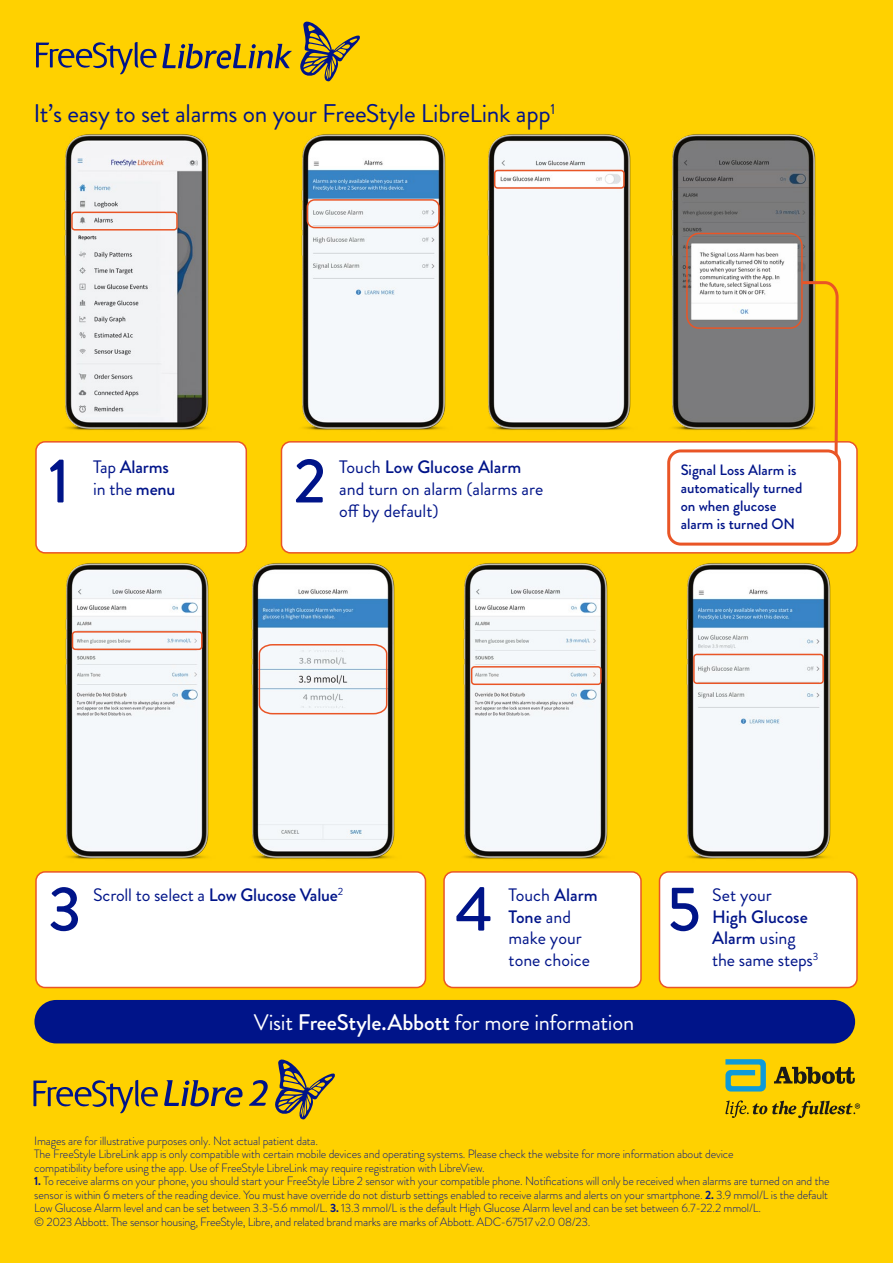
<style>
.page{position:relative;width:893px;height:1263px;background:#ffd100}
.page>*{position:absolute;margin:0;border:0;box-sizing:border-box;transform-origin:0 0}
.t1{font:500 63px "Brandon Grotesque";color:#001489}
.t2{font:25.5px "Brandon Grotesque";letter-spacing:-.01em;color:#001489}
.t3{font:22.5px "Brandon Grotesque";letter-spacing:-.01em;color:#fff}
.t4{font:18px/21.6px "Brandon Grotesque";color:#001489}
.t5{font:500 18px "Brandon Grotesque";letter-spacing:-.01em;color:#001489}
.t6{font:500 15px/18px "Brandon Grotesque";color:#001489}
.t7{font:300 12px/13.5px "Brandon Grotesque";letter-spacing:-.01em;color:#001489}
.s1{font-weight:400}
.s2{font-weight:500}
.s3{font-weight:700}
</style>
<div class="page">
<img style="left:487px;top:134px;width:144px;height:296px">
<img style="left:671px;top:134px;width:145px;height:296px">
<img style="left:64px;top:134px;width:145px;height:296px">
<img style="left:301px;top:134px;width:145px;height:296px">
<div style="left:686px;top:233px;width:117px;height:96px;border:2px solid #e95526;border-radius:12px"></div>
<div style="left:494px;top:170px;width:131px;height:19px;border:2px solid #e95526;border-radius:3px"></div>
<div style="left:307px;top:199px;width:133px;height:29px;border:2px solid #e95526;border-radius:7px"></div>
<div style="left:71px;top:212px;width:107px;height:19px;border:2px solid #e95526;border-radius:3px"></div>
<div style="left:36px;top:442px;width:210px;height:111px;background:#fff;border-radius:9px"></div>
<div style="left:35px;top:441px;width:212px;height:113px;border:2px solid #e95526;border-radius:9px"></div>
<div style="left:281px;top:442px;width:576px;height:111px;background:#fff;border-radius:9px"></div>
<div style="left:281px;top:441px;width:577px;height:113px;border:2px solid #e95526;border-radius:9px"></div>
<div style="left:667px;top:449px;width:174px;height:97px;border:3px solid #e95526;border-radius:12px"></div>
<img style="left:57px;top:553px;width:161px;height:306px">
<img style="left:456px;top:553px;width:160px;height:306px">
<img style="left:678px;top:553px;width:161px;height:306px">
<img style="left:251px;top:553px;width:153px;height:306px">
<svg style="left:258px;top:643px;width:130px;height:72px;background:#ece8e8"></svg>
<div style="left:72px;top:631px;width:131px;height:19px;border:2px solid #e95526;border-radius:3px"></div>
<div style="left:471px;top:666px;width:131px;height:19px;border:2px solid #e95526;border-radius:3px"></div>
<div style="left:693px;top:654px;width:131px;height:30px;border:2px solid #e95526;border-radius:3px"></div>
<div style="left:36px;top:872px;width:389px;height:115px;background:#fff;border-radius:9px"></div>
<div style="left:35px;top:871px;width:391px;height:117px;border:2px solid #e95526;border-radius:9px"></div>
<div style="left:444px;top:872px;width:197px;height:115px;background:#fff;border-radius:9px"></div>
<div style="left:443px;top:871px;width:199px;height:117px;border:2px solid #e95526;border-radius:9px"></div>
<div style="left:659px;top:872px;width:198px;height:115px;background:#fff;border-radius:9px"></div>
<div style="left:659px;top:871px;width:199px;height:117px;border:2px solid #e95526;border-radius:9px"></div>
<svg style="left:725px;top:1059px;width:41px;height:32px"></svg>
<svg style="left:774px;top:1067px;width:81px;height:17px"></svg>
<svg style="left:725px;top:1100px;width:135px;height:18px"></svg>
<svg style="left:33px;top:1080px;width:125px;height:33px"></svg>
<svg style="left:249px;top:1059px;width:86px;height:61px"></svg>
<svg style="left:164px;top:1080px;width:79px;height:26px"></svg>
<svg style="left:799px;top:280px;width:41px;height:178px"></svg>
<svg style="left:36px;top:22px;width:324px;height:60px"></svg>
<div style="left:34px;top:1000px;width:821px;height:43px;background:#001489;border-radius:22px"></div>
<h2 class="t2" style="left:33px;top:96px;width:523px">It’s easy to set alarms on your FreeStyle LibreLink app<sup>1</sup></h2>
<h1 class="t1" style="left:48px;top:437px;width:23px">1</h1>
<h3 class="t5" style="left:93px;top:455px;width:77px"><span class="s1">Tap</span> Alarms</h3>
<h3 class="t4" style="left:93px;top:478px;width:84px">in the <span class="s2">menu</span></h3>
<h1 class="t1" style="left:294px;top:437px;width:34px">2</h1>
<h3 class="t4" style="left:339px;top:457px;width:206px">Touch <span class="s2">Low Glucose Alarm </span>and turn on alarm (alarms are off by default)</h3>
<p class="t6" style="left:681px;top:461px;width:123px">Signal Loss Alarm is automatically turned on when glucose alarm is turned ON</p>
<h1 class="t1" style="left:48px;top:865px;width:35px">3</h1>
<h1 class="t1" style="left:455px;top:865px;width:39px">4</h1>
<h1 class="t1" style="left:667px;top:865px;width:35px">5</h1>
<h3 class="t4" style="left:93px;top:884px;width:252px">Scroll to select a <span class="s2">Low Glucose Value</span><sup>2</sup></h3>
<h3 class="t4" style="left:508px;top:884px;width:91px">Touch <span class="s2">Alarm<br>Tone</span> and make your tone choice</h3>
<h3 class="t4" style="left:712px;top:884px;width:61px">Set your</h3>
<h3 class="t4" style="left:712px;top:906px;width:108px"><span class="s2">High Glucose<br>Alarm</span> using the same steps<sup>3</sup></h3>
<h3 class="t3" style="left:254px;top:1006px;width:382px">Visit <span class="s2">FreeStyle.Abbott</span> for more information</h3>
<p class="t7" style="left:34px;top:1134px;width:701px">Images are for illustrative purposes only. Not actual patient data.<br>The FreeStyle LibreLink app is only compatible with certain mobile devices and operating systems. Please check the website for more information about device compatibility before using the app. Use of FreeStyle LibreLink may require registration with LibreView.</p>
<p class="t7" style="left:34px;top:1174px;width:797px"><span class="s3">1.</span> To receive alarms on your phone, you should start your FreeStyle Libre 2 sensor with your compatible phone. Notifications will only be received when alarms are turned on and the sensor is within 6 meters of the reading device. You must have override do not disturb settings enabled to receive alarms and alerts on your smartphone. <span class="s3">2.</span> 3.9 mmol/L is the default Low Glucose Alarm level and can be set between 3.3-5.6 mmol/L. <span class="s3">3.</span> 13.3 mmol/L is the default High Glucose Alarm level and can be set between 6.7-22.2 mmol/L.<br>© 2023 Abbott. The sensor housing, FreeStyle, Libre, and related brand marks are marks of Abbott. ADC-67517 v2.0 08/23.</p>
</div>
